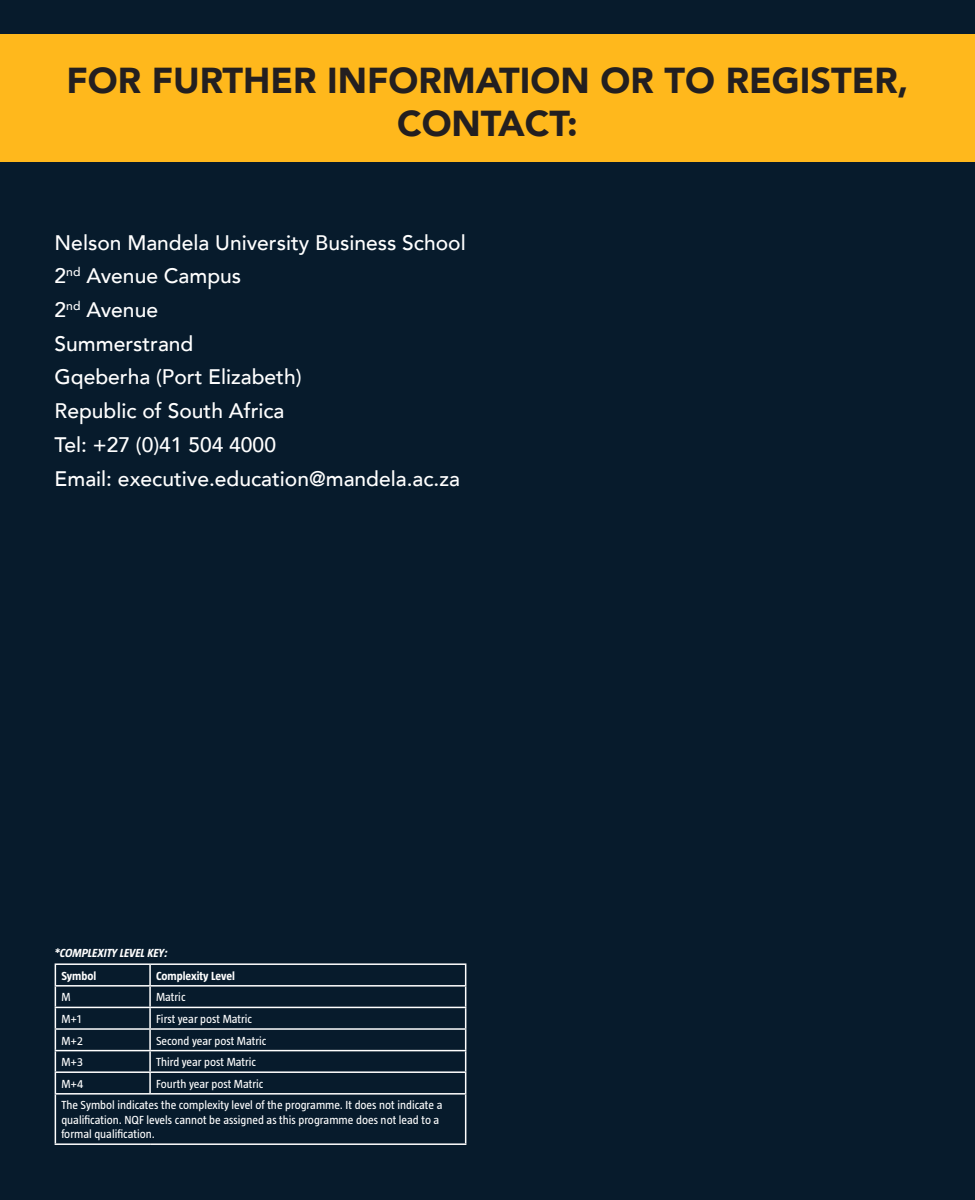
<style>
.page{position:relative;width:975px;height:1200px;background:#071b2c}
.page>*{position:absolute;margin:0;border:0;box-sizing:border-box;transform-origin:0 0}
.t1{font:900 36px/43.2px "Avenir LT";color:#231f20;text-align:center}
.t2{font:500 21px "Avenir LT";color:#fff}
.t3{font:12px/14.4px "Taz";color:#fff}
.t4{font:700 12px "Taz";color:#fff}
.t5{font:italic 700 12px "Taz";color:#fff}
</style>
<div class="page">
<div style="left:0;top:34px;width:975px;height:127px;background:#ffb81c"></div>
<hr style="left:55px;top:963px;width:95px;height:2px;background:#fff">
<hr style="left:150px;top:963px;width:316px;height:2px;background:#fff">
<hr style="left:149px;top:965px;width:2px;height:20px;background:#fff">
<hr style="left:55px;top:985px;width:95px;height:2px;background:#fff">
<hr style="left:150px;top:985px;width:316px;height:2px;background:#fff">
<hr style="left:149px;top:987px;width:2px;height:20px;background:#fff">
<hr style="left:55px;top:1007px;width:95px;height:1px;background:#fff">
<hr style="left:150px;top:1007px;width:316px;height:1px;background:#fff">
<hr style="left:149px;top:1008px;width:2px;height:20px;background:#fff">
<hr style="left:55px;top:1028px;width:95px;height:2px;background:#fff">
<hr style="left:150px;top:1028px;width:316px;height:2px;background:#fff">
<hr style="left:149px;top:1030px;width:2px;height:20px;background:#fff">
<hr style="left:55px;top:1050px;width:95px;height:1px;background:#fff">
<hr style="left:150px;top:1050px;width:316px;height:1px;background:#fff">
<hr style="left:149px;top:1051px;width:2px;height:20px;background:#fff">
<hr style="left:55px;top:1071px;width:95px;height:2px;background:#fff">
<svg style="left:55px;top:965px;width:1px;height:128px"></svg>
<hr style="left:150px;top:1071px;width:316px;height:2px;background:#fff">
<hr style="left:149px;top:1073px;width:2px;height:20px;background:#fff">
<svg style="left:465px;top:965px;width:1px;height:128px"></svg>
<hr style="left:55px;top:1093px;width:95px;height:2px;background:#fff">
<hr style="left:55px;top:1095px;width:1px;height:48px;background:#fff">
<hr style="left:150px;top:1093px;width:316px;height:2px;background:#fff">
<hr style="left:465px;top:1095px;width:1px;height:48px;background:#fff">
<hr style="left:55px;top:1143px;width:95px;height:2px;background:#fff">
<hr style="left:150px;top:1143px;width:316px;height:2px;background:#fff">
<p class="t1" style="left:67px;top:58px;width:843px">FOR FURTHER INFORMATION OR TO REGISTER,<br>CONTACT:</p>
<p class="t2" style="left:55px;top:230px;width:413px">Nelson Mandela University Business School</p>
<p class="t2" style="left:55px;top:264px;width:188px">2<sup>nd</sup> Avenue Campus</p>
<p class="t2" style="left:55px;top:298px;width:105px">2<sup>nd</sup> Avenue</p>
<p class="t2" style="left:55px;top:331px;width:140px">Summerstrand</p>
<p class="t2" style="left:55px;top:365px;width:249px">Gqeberha (Port Elizabeth)</p>
<p class="t2" style="left:55px;top:399px;width:231px">Republic of South Africa</p>
<p class="t2" style="left:55px;top:432px;width:223px">Tel: +27 (0)41 504 4000</p>
<p class="t2" style="left:55px;top:466px;width:407px">Email: executive.education@mandela.ac.za</p>
<p class="t5" style="left:55px;top:946px;width:115px">*COMPLEXITY LEVEL KEY:</p>
<p class="t4" style="left:61px;top:969px;width:37px">Symbol</p>
<p class="t4" style="left:156px;top:969px;width:80px">Complexity Level</p>
<p class="t3" style="left:61px;top:990px;width:11px">M</p>
<p class="t3" style="left:156px;top:990px;width:31px">Matric</p>
<p class="t3" style="left:61px;top:1012px;width:21px">M+1</p>
<p class="t3" style="left:156px;top:1012px;width:98px">First year post Matric</p>
<p class="t3" style="left:61px;top:1033px;width:23px">M+2</p>
<p class="t3" style="left:156px;top:1033px;width:112px">Second year post Matric</p>
<p class="t3" style="left:61px;top:1055px;width:23px">M+3</p>
<p class="t3" style="left:156px;top:1055px;width:102px">Third year post Matric</p>
<p class="t3" style="left:61px;top:1077px;width:23px">M+4</p>
<p class="t3" style="left:156px;top:1077px;width:109px">Fourth year post Matric</p>
<p class="t3" style="left:61px;top:1098px;width:383px">The Symbol indicates the complexity level of the programme. It does not indicate a qualification. NQF levels cannot be assigned as this programme does not lead to a formal qualification.</p>
</div>
